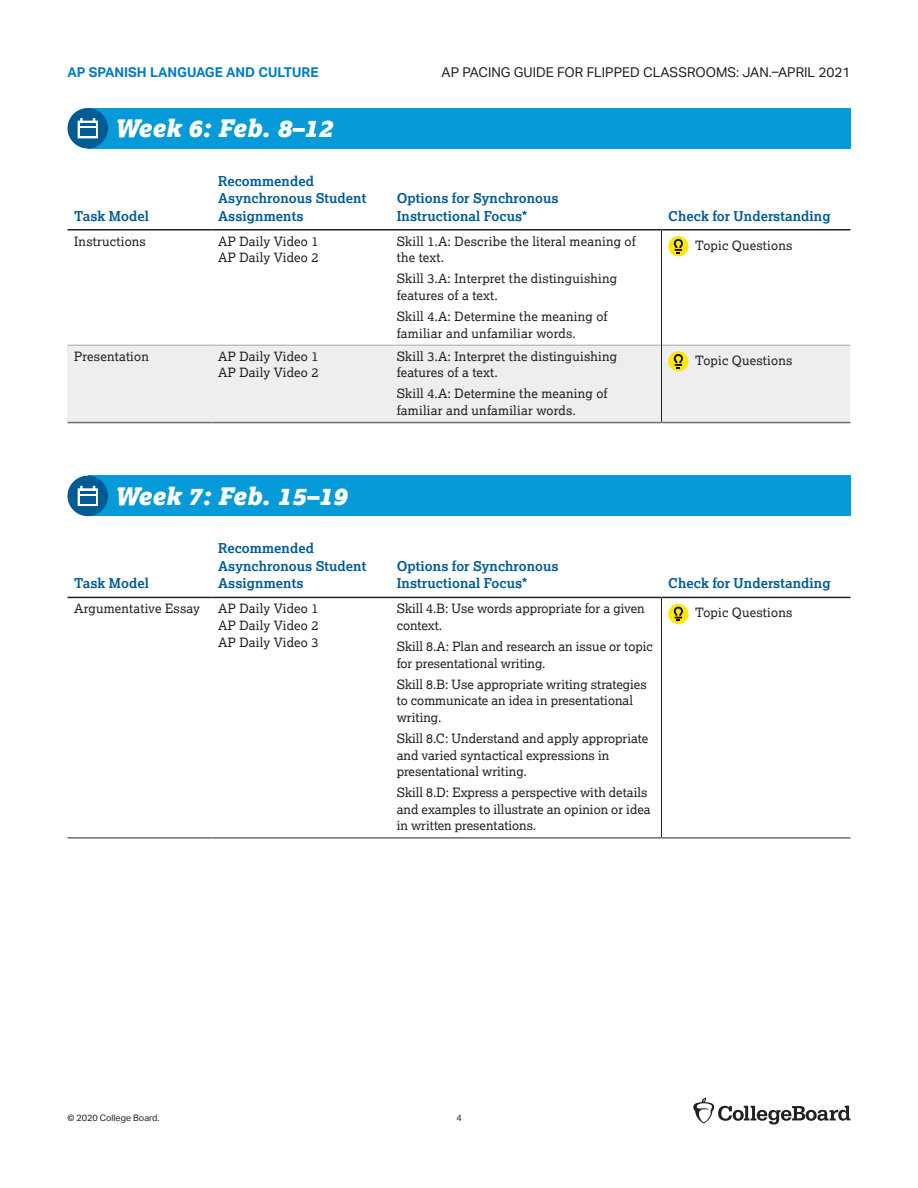
<style>
.page{position:relative;width:918px;height:1188px;background:#fff}
.page>*{position:absolute;margin:0;border:0;box-sizing:border-box;transform-origin:0 0}
.t1{font:italic 900 24px "Lexia";color:#fff}
.t2{font:700 13.5px/17.5px "Lexia";letter-spacing:.005em;color:#005a93}
.t3{font:13.5px "Aktiv Grotesk";color:#231f20}
.t4{font:700 13.5px "Aktiv Grotesk";color:#007bc3}
.t5{font:12.75px/16.6px "Lexia";color:#231f20}
.t6{font:9px "Aktiv Grotesk";color:#231f20}
</style>
<div class="page">
<svg style="left:693px;top:1098px;width:157px;height:27px"></svg>
<div style="left:88px;top:108px;width:762px;height:40px;background:#069ad9"></div>
<svg style="left:68px;top:108px;width:40px;height:40px"></svg>
<div style="left:80px;top:128px;width:15px;height:8px;background:#005a93"></div>
<div style="left:68px;top:345px;width:144px;height:78px;background:#eeeeef"></div>
<div style="left:212px;top:345px;width:178px;height:78px;background:#eeeeef"></div>
<div style="left:390px;top:345px;width:272px;height:78px;background:#eeeeef"></div>
<div style="left:662px;top:345px;width:188px;height:78px;background:#eeeeef"></div>
<hr style="left:68px;top:229px;width:144px;height:2px;background:#231f20">
<hr style="left:212px;top:229px;width:178px;height:2px;background:#231f20">
<hr style="left:390px;top:229px;width:272px;height:2px;background:#231f20">
<hr style="left:662px;top:229px;width:188px;height:2px;background:#231f20">
<hr style="left:68px;top:345px;width:144px;height:1px;background:#a8a9ad">
<hr style="left:212px;top:345px;width:178px;height:1px;background:#a8a9ad">
<hr style="left:662px;top:345px;width:188px;height:1px;background:#a8a9ad">
<hr style="left:390px;top:345px;width:271px;height:1px;background:#a8a9ad">
<hr style="left:661px;top:231px;width:1px;height:114px;background:#231f20">
<hr style="left:661px;top:345px;width:1px;height:77px;background:#231f20">
<hr style="left:68px;top:422px;width:144px;height:1px;background:#6c6d70">
<hr style="left:212px;top:422px;width:178px;height:1px;background:#6c6d70">
<hr style="left:390px;top:422px;width:272px;height:1px;background:#6c6d70">
<hr style="left:662px;top:422px;width:188px;height:1px;background:#6c6d70">
<div style="left:668px;top:236px;width:20px;height:20px;background:#ffe709;border-radius:50%"></div>
<svg style="left:673px;top:239px;width:10px;height:15px"></svg>
<div style="left:668px;top:351px;width:20px;height:20px;background:#ffe709;border-radius:50%"></div>
<svg style="left:673px;top:354px;width:10px;height:15px"></svg>
<div style="left:88px;top:476px;width:762px;height:40px;background:#069ad9"></div>
<svg style="left:68px;top:476px;width:40px;height:40px"></svg>
<div style="left:80px;top:496px;width:15px;height:8px;background:#005a93"></div>
<hr style="left:68px;top:597px;width:144px;height:1px;background:#231f20">
<hr style="left:212px;top:597px;width:178px;height:1px;background:#231f20">
<hr style="left:390px;top:597px;width:272px;height:1px;background:#231f20">
<hr style="left:662px;top:597px;width:188px;height:1px;background:#231f20">
<hr style="left:661px;top:598px;width:1px;height:239px;background:#231f20">
<hr style="left:68px;top:837px;width:144px;height:2px;background:#6c6d70">
<hr style="left:212px;top:837px;width:178px;height:2px;background:#6c6d70">
<hr style="left:390px;top:837px;width:272px;height:2px;background:#6c6d70">
<hr style="left:662px;top:837px;width:188px;height:2px;background:#6c6d70">
<div style="left:668px;top:604px;width:20px;height:20px;background:#ffe709;border-radius:50%"></div>
<svg style="left:673px;top:606px;width:10px;height:15px"></svg>
<p class="t4" style="left:68px;top:65px;width:253px">AP SPANISH LANGUAGE AND CULTURE</p>
<p class="t3" style="left:442px;top:65px;width:410px">AP PACING GUIDE FOR FLIPPED CLASSROOMS: JAN.–APRIL 2021</p>
<h1 class="t1" style="left:115px;top:113px;width:220px">Week 6: Feb. 8–12</h1>
<p class="t2" style="left:74px;top:207px;width:76px">Task Model</p>
<p class="t2" style="left:218px;top:172px;width:150px">Recommended<br>Asynchronous Student<br>Assignments</p>
<p class="t2" style="left:397px;top:189px;width:164px">Options for Synchronous<br>Instructional Focus*</p>
<p class="t5" style="left:74px;top:233px;width:73px">Instructions</p>
<p class="t5" style="left:218px;top:233px;width:102px">AP Daily Video 1<br>AP Daily Video 2</p>
<p class="t5" style="left:397px;top:233px;width:241px">Skill 1.A: Describe the literal meaning of the text.</p>
<p class="t5" style="left:397px;top:270px;width:222px">Skill 3.A: Interpret the distinguishing features of a text.</p>
<p class="t5" style="left:397px;top:308px;width:212px">Skill 4.A: Determine the meaning of familiar and unfamiliar words.</p>
<p class="t5" style="left:74px;top:348px;width:76px">Presentation</p>
<p class="t5" style="left:218px;top:348px;width:102px">AP Daily Video 1<br>AP Daily Video 2</p>
<p class="t5" style="left:397px;top:348px;width:222px">Skill 3.A: Interpret the distinguishing features of a text.</p>
<p class="t5" style="left:397px;top:385px;width:212px">Skill 4.A: Determine the meaning of familiar and unfamiliar words.</p>
<p class="t2" style="left:668px;top:207px;width:164px">Check for Understanding</p>
<p class="t5" style="left:695px;top:236px;width:99px">Topic Questions</p>
<p class="t5" style="left:695px;top:351px;width:99px">Topic Questions</p>
<h1 class="t1" style="left:115px;top:480px;width:234px">Week 7: Feb. 15–19</h1>
<p class="t2" style="left:74px;top:574px;width:76px">Task Model</p>
<p class="t2" style="left:218px;top:539px;width:150px">Recommended<br>Asynchronous Student<br>Assignments</p>
<p class="t2" style="left:397px;top:557px;width:164px">Options for Synchronous<br>Instructional Focus*</p>
<p class="t5" style="left:74px;top:600px;width:127px">Argumentative Essay</p>
<p class="t5" style="left:218px;top:600px;width:102px;text-align:justify">AP Daily Video 1<br>AP Daily Video 2<br>AP Daily Video 3</p>
<p class="t5" style="left:397px;top:600px;width:249px">Skill 4.B: Use words appropriate for a given context.</p>
<p class="t5" style="left:397px;top:638px;width:258px">Skill 8.A: Plan and research an issue or topic for presentational writing.</p>
<p class="t5" style="left:397px;top:676px;width:251px">Skill 8.B: Use appropriate writing strategies to communicate an idea in presentational writing.</p>
<p class="t5" style="left:397px;top:730px;width:253px">Skill 8.C: Understand and apply appropriate and varied syntactical expressions in presentational writing.</p>
<p class="t5" style="left:397px;top:784px;width:255px">Skill 8.D: Express a perspective with details and examples to illustrate an opinion or idea in written presentations.</p>
<p class="t2" style="left:668px;top:574px;width:164px">Check for Understanding</p>
<p class="t5" style="left:695px;top:604px;width:99px">Topic Questions</p>
<p class="t6" style="left:68px;top:1113px;width:94px">© 2020 College Board.</p>
<p class="t6" style="left:456px;top:1113px;width:7px">4</p>
</div>
